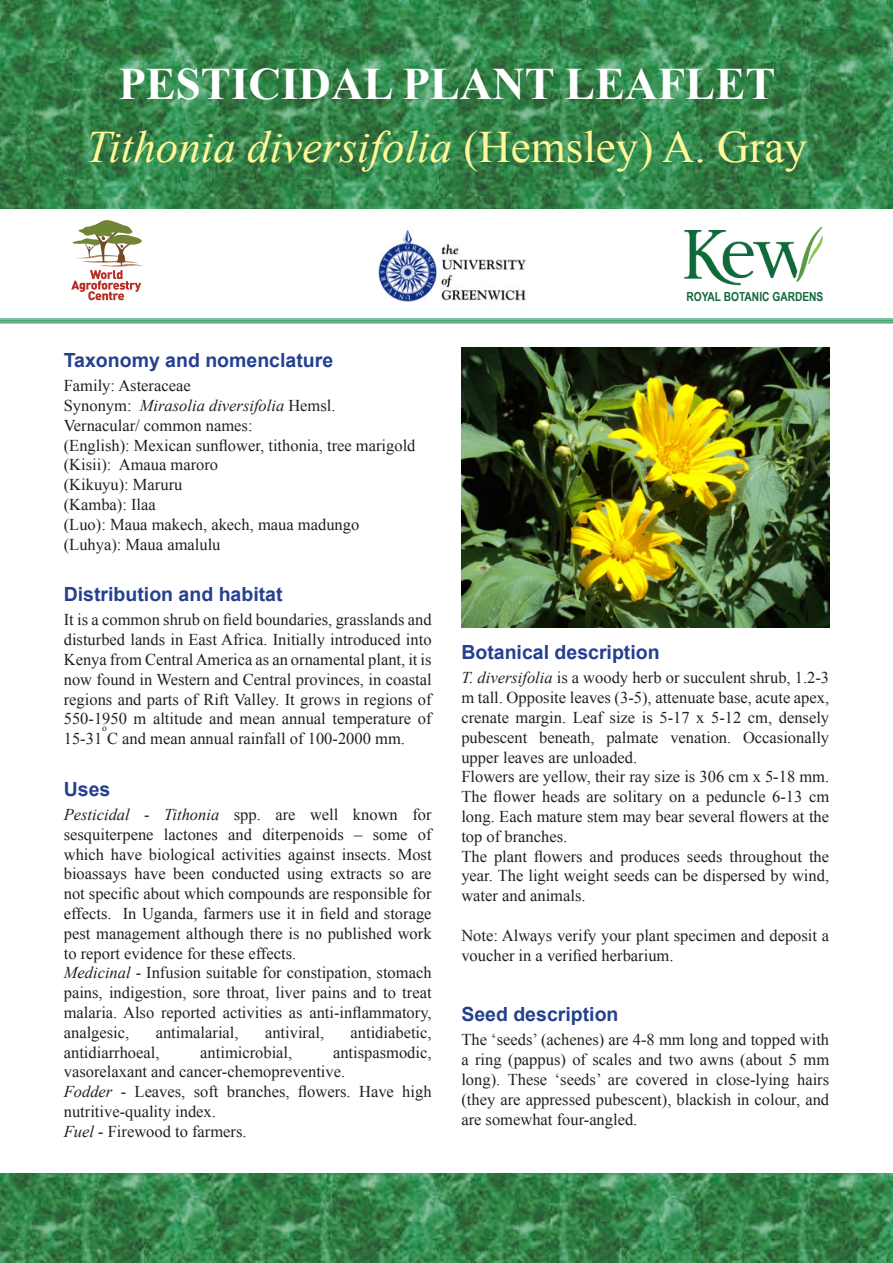
<style>
.page{position:relative;width:893px;height:1263px;background:#fff}
.page>*{position:absolute;margin:0;border:0;box-sizing:border-box;transform-origin:0 0}
.t1{font:italic 45px "Times New Roman";color:#fff79a}
.t2{font:700 45px "Times New Roman";color:#fff}
.Heading_2{font:700 19.5px "Arial";color:#25408f}
.Heading_3{font:16.5px/19.8px "Times New Roman";color:#231f20;text-align:justify}
.t3{font:italic 16.5px "Times New Roman";color:#231f20}
.t4{font:700 12.45px "Arial Narrow";color:#10693a}
.t5{font:9.6px "Times New Roman";color:#231f20}
.s1{font-style:normal}
.s2{font-style:italic}
</style>
<div class="page">
<img style="left:0;top:0;width:893px;height:208px">
<img style="left:378px;top:230px;width:148px;height:72px">
<img style="left:684px;top:227px;width:139px;height:59px">
<hr style="left:0;top:319px;width:893px;height:1px;background:#00803f">
<hr style="left:0;top:320px;width:893px;height:2px;background:#00803f">
<hr style="left:0;top:323px;width:893px;height:1px;background:#00803f">
<svg style="left:71px;top:220px;width:72px;height:80px"></svg>
<img style="left:461px;top:347px;width:369px;height:280px">
<img style="left:0;top:1174px;width:892px;height:89px">
<p class="t2" style="left:118px;top:52px;width:658px">PESTICIDAL PLANT LEAFLET</p>
<p class="t1" style="left:86px;top:116px;width:723px">Tithonia diversifolia <span class="s1">(Hemsley) A. Gray</span></p>
<p class="Heading_2" style="left:64px;top:347px;width:271px">Taxonomy and nomenclature</p>
<p class="Heading_3" style="left:64px;top:375px;width:128px">Family: Asteraceae</p>
<p class="t3" style="left:64px;top:394px;width:273px"><span class="s1">Synonym:</span> Mirasolia diversifolia <span class="s1">Hemsl.</span></p>
<p class="Heading_3" style="left:64px;top:415px;width:190px">Vernacular/ common names:</p>
<p class="Heading_3" style="left:64px;top:435px;width:353px">(English): Mexican sunflower, tithonia, tree marigold</p>
<p class="Heading_3" style="left:64px;top:455px;width:156px">(Kisii): Amaua maroro</p>
<p class="Heading_3" style="left:64px;top:474px;width:120px">(Kikuyu): Maruru</p>
<p class="Heading_3" style="left:64px;top:494px;width:94px">(Kamba): Ilaa</p>
<p class="Heading_3" style="left:64px;top:514px;width:297px">(Luo): Maua makech, akech, maua madungo</p>
<p class="Heading_3" style="left:64px;top:534px;width:158px">(Luhya): Maua amalulu</p>
<p class="Heading_2" style="left:64px;top:581px;width:220px">Distribution and habitat</p>
<p class="Heading_3" style="left:64px;top:610px;width:369px">It is a common shrub on field boundaries, grasslands and disturbed lands in East Africa. Initially introduced into Kenya from Central America as an ornamental plant, it is now found in Western and Central provinces, in coastal regions and parts of Rift Valley. It grows in regions of 550-1950 m altitude and mean annual temperature of 15-31 C and mean annual rainfall of 100-2000 mm.</p>
<p class="t5" style="left:102px;top:721px;width:6px">o</p>
<p class="Heading_2" style="left:64px;top:776px;width:48px">Uses</p>
<p class="Heading_3" style="left:64px;top:804px;width:369px"><span class="s2">Pesticidal</span> - <span class="s2">Tithonia</span> spp. are well known for sesquiterpene lactones and diterpenoids – some of which have biological activities against insects. Most bioassays have been conducted using extracts so are not specific about which compounds are responsible for effects. In Uganda, farmers use it in field and storage pest management although there is no published work to report evidence for these effects.</p>
<p class="Heading_3" style="left:64px;top:963px;width:369px"><span class="s2">Medicinal</span> - Infusion suitable for constipation, stomach pains, indigestion, sore throat, liver pains and to treat malaria. Also reported activities as anti-inflammatory, analgesic,</p>
<p class="Heading_3" style="left:156px;top:1022px;width:84px">antimalarial,</p>
<p class="Heading_3" style="left:265px;top:1022px;width:61px">antiviral,</p>
<p class="Heading_3" style="left:350px;top:1022px;width:83px">antidiabetic,</p>
<p class="Heading_3" style="left:64px;top:1042px;width:97px">antidiarrhoeal,</p>
<p class="Heading_3" style="left:200px;top:1042px;width:94px">antimicrobial,</p>
<p class="Heading_3" style="left:64px;top:1042px;width:369px;text-indent:269px">antispasmodic, vasorelaxant and cancer-chemopreventive.</p>
<p class="Heading_3" style="left:64px;top:1081px;width:369px"><span class="s2">Fodder</span> - Leaves, soft branches, flowers. Have high nutritive-quality index.</p>
<p class="Heading_3" style="left:64px;top:1121px;width:184px"><span class="s2">Fuel -</span> Firewood to farmers.</p>
<p class="t4" style="left:686px;top:287px;width:139px">ROYAL BOTANIC GARDENS</p>
<p class="Heading_2" style="left:461px;top:639px;width:200px">Botanical description</p>
<p class="Heading_3" style="left:461px;top:668px;width:369px"><span class="s2">T. diversifolia</span> is a woody herb or succulent shrub, 1.2-3 m tall. Opposite leaves (3-5), attenuate base, acute apex, crenate margin. Leaf size is 5-17 x 5-12 cm, densely pubescent beneath, palmate venation. Occasionally upper leaves are unloaded.</p>
<p class="Heading_3" style="left:461px;top:767px;width:369px">Flowers are yellow, their ray size is 306 cm x 5-18 mm.<br>The flower heads are solitary on a peduncle 6-13 cm long. Each mature stem may bear several flowers at the top of branches.</p>
<p class="Heading_3" style="left:461px;top:846px;width:369px">The plant flowers and produces seeds throughout the year. The light weight seeds can be dispersed by wind, water and animals.</p>
<p class="Heading_3" style="left:461px;top:925px;width:369px">Note: Always verify your plant specimen and deposit a voucher in a verified herbarium.</p>
<p class="Heading_2" style="left:461px;top:1001px;width:159px">Seed description</p>
<p class="Heading_3" style="left:461px;top:1030px;width:369px">The ‘seeds’ (achenes) are 4-8 mm long and topped with a ring (pappus) of scales and two awns (about 5 mm long). These ‘seeds’ are covered in close-lying hairs (they are appressed pubescent), blackish in colour, and are somewhat four-angled.</p>
</div>
